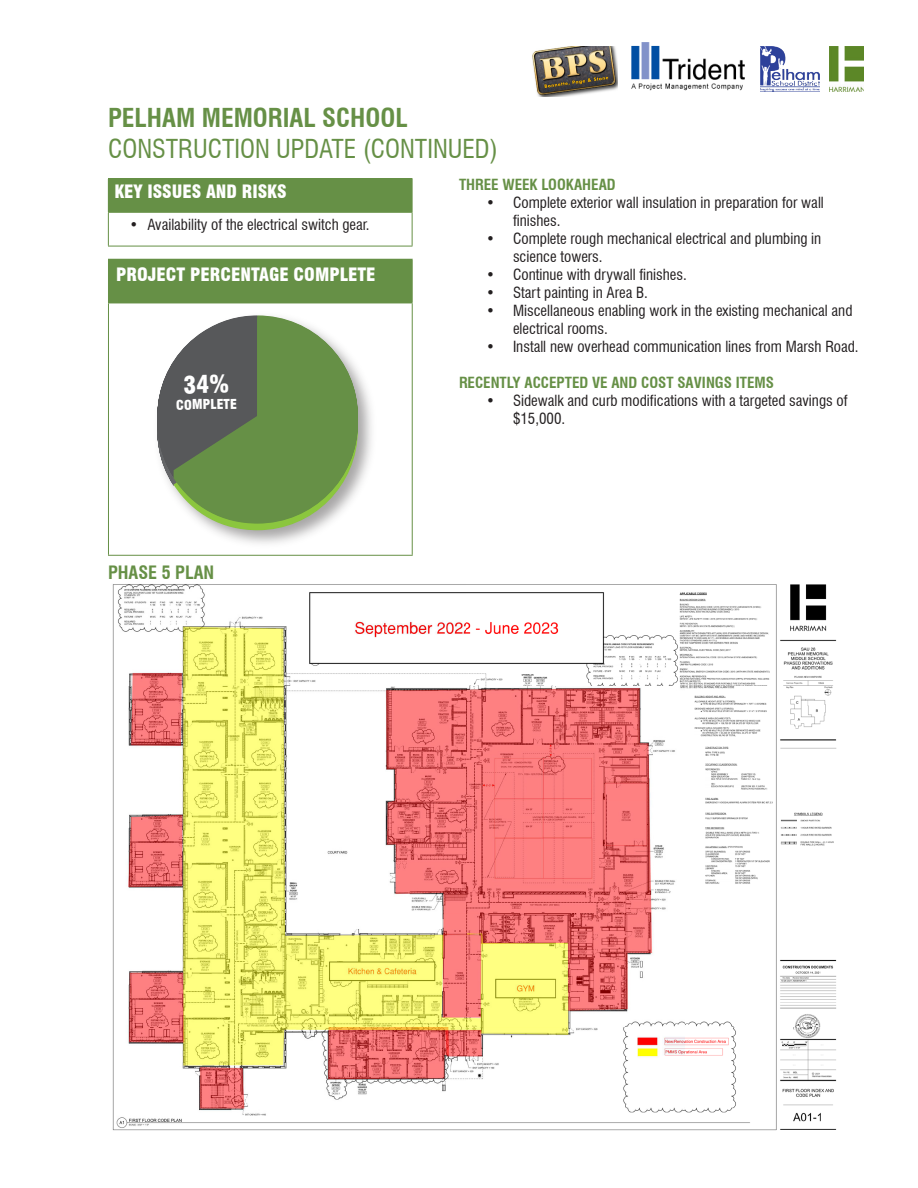
<style>
.page{position:relative;width:918px;height:1188px;background:#fff}
.page>*{position:absolute;margin:0;border:0;box-sizing:border-box;transform-origin:0 0}
.t1{font:condensed 25.5px "Swiss 721 BT";color:#669046}
.t2{font:700 condensed 25.5px "Swiss 721 BT";color:#669046}
.t3{font:900 condensed 18px "Swiss 721 BT";color:#fff}
.t4{font:700 condensed 18px "Swiss 721 BT";color:#669046}
.t5{font:condensed 15px/18px "Swiss 721 BT";color:#231f20}
.t6{font:700 condensed 15px "Swiss 721 BT";color:#669046}
.t7{font:900 condensed 13.35px "Swiss 721 BT";color:#fff}
</style>
<div class="page">
<img style="left:112px;top:584px;width:725px;height:547px">
<img style="left:631px;top:42px;width:114px;height:49px">
<img style="left:830px;top:47px;width:34px;height:44px">
<img style="left:761px;top:47px;width:59px;height:44px">
<img style="left:532px;top:46px;width:85px;height:51px">
<div style="left:108px;top:179px;width:304px;height:33px;background:#669046"></div>
<hr style="left:108px;top:178px;width:304px;height:1px;background:#669046">
<hr style="left:412px;top:179px;width:1px;height:33px;background:#669046">
<hr style="left:108px;top:212px;width:304px;height:1px;background:#669046">
<hr style="left:108px;top:213px;width:1px;height:33px;background:#669046">
<hr style="left:412px;top:213px;width:1px;height:33px;background:#669046">
<hr style="left:108px;top:246px;width:304px;height:1px;background:#669046">
<div style="left:108px;top:259px;width:304px;height:44px;background:#669046"></div>
<hr style="left:108px;top:259px;width:305px;height:1px;background:#669046">
<hr style="left:412px;top:260px;width:1px;height:42px;background:#669046">
<hr style="left:108px;top:302px;width:305px;height:1px;background:#669046">
<hr style="left:108px;top:303px;width:1px;height:252px;background:#669046">
<hr style="left:412px;top:303px;width:1px;height:252px;background:#669046">
<hr style="left:108px;top:555px;width:305px;height:1px;background:#669046">
<svg style="left:156px;top:315px;width:202px;height:215px"></svg>
<p class="t2" style="left:108px;top:103px;width:301px">PELHAM MEMORIAL SCHOOL</p>
<p class="t1" style="left:108px;top:133px;width:391px">CONSTRUCTION UPDATE (CONTINUED)</p>
<p class="t6" style="left:459px;top:175px;width:158px">THREE WEEK LOOKAHEAD</p>
<p class="t5" style="left:513px;top:193px;width:312px;text-indent:-27px">• Complete exterior wall insulation in preparation for wall finishes.</p>
<p class="t5" style="left:513px;top:229px;width:310px;text-indent:-27px">• Complete rough mechanical electrical and plumbing in science towers.</p>
<p class="t5" style="left:486px;top:265px;width:203px">• Continue with drywall finishes.</p>
<p class="t5" style="left:486px;top:283px;width:164px">• Start painting in Area B.</p>
<p class="t5" style="left:513px;top:301px;width:341px;text-indent:-27px">• Miscellaneous enabling work in the existing mechanical and electrical rooms.</p>
<p class="t5" style="left:486px;top:337px;width:374px">• Install new overhead communication lines from Marsh Road.</p>
<p class="t6" style="left:459px;top:373px;width:316px">RECENTLY ACCEPTED VE AND COST SAVINGS ITEMS</p>
<p class="t5" style="left:513px;top:391px;width:336px;text-indent:-27px">• Sidewalk and curb modifications with a targeted savings of $15,000.</p>
<p class="t3" style="left:114px;top:181px;width:174px">KEY ISSUES AND RISKS</p>
<p class="t5" style="left:129px;top:215px;width:242px">• Availability of the electrical switch gear.</p>
<p class="t3" style="left:116px;top:263px;width:261px">PROJECT PERCENTAGE COMPLETE</p>
<p class="t7" style="left:176px;top:397px;width:62px;rotate:-1deg">COMPLETE</p>
<p class="t4" style="left:108px;top:562px;width:108px">PHASE 5 PLAN</p>
</div>
